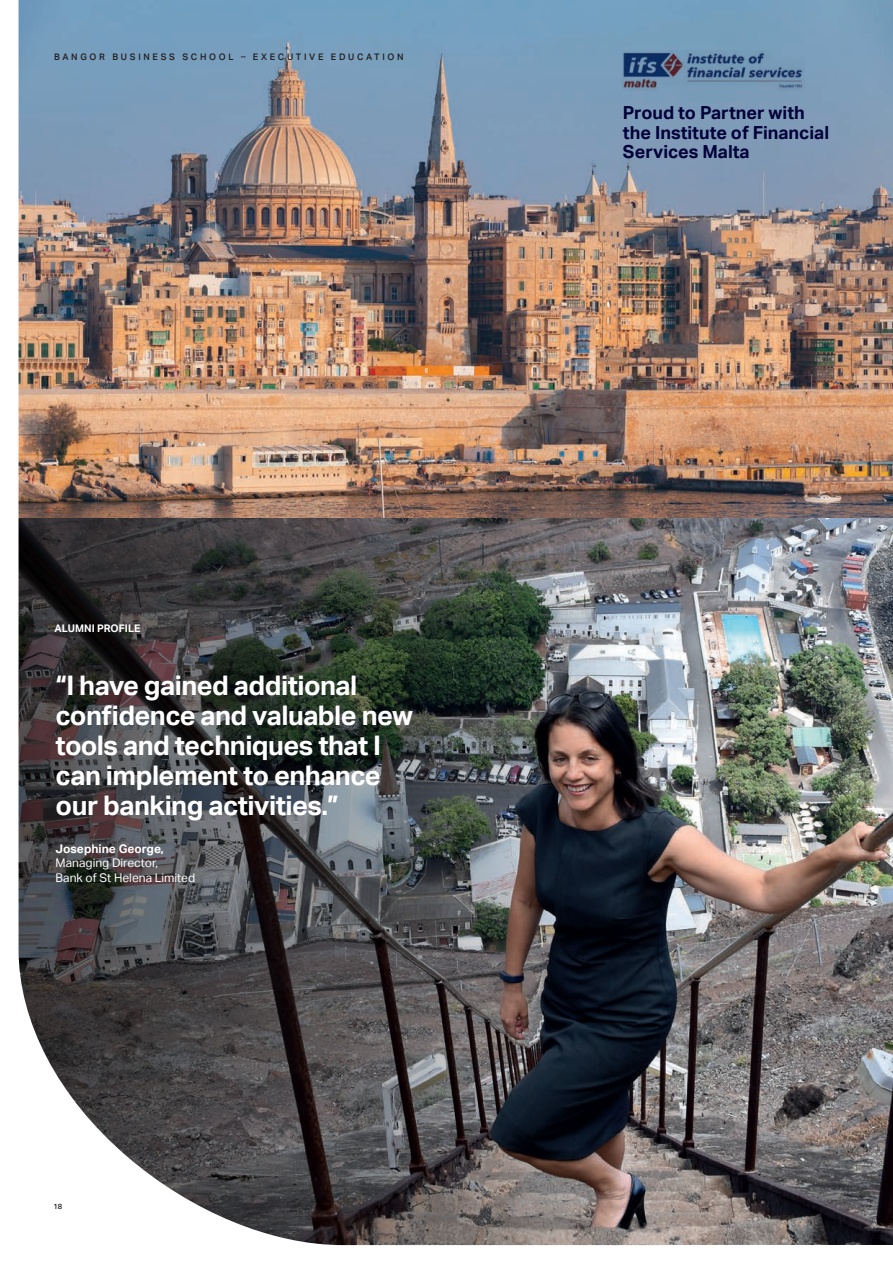
<style>
.page{position:relative;width:893px;height:1263px;background:#fff}
.page>*{position:absolute;margin:0;border:0;box-sizing:border-box;transform-origin:0 0}
.t1{font:700 27px/30px "Aktiv Grotesk";letter-spacing:-.02em;color:#fff}
.t2{font:700 18px/19.5px "Aktiv Grotesk";color:#000139}
.t3{font:12px "Aktiv Grotesk";color:#fff}
.t4{font:700 12px "Aktiv Grotesk";color:#fff}
.t5{font:700 10.5px "Aktiv Grotesk";color:#fff}
.t6{font:500 9px "Aktiv Grotesk";letter-spacing:.3em;color:#231f20}
.t7{font:500 7.5px "Aktiv Grotesk";color:#231f20}
</style>
<div class="page">
<img style="left:18px;top:0;width:875px;height:1246px">
<img style="left:623px;top:50px;width:181px;height:41px">
<p class="t6" style="left:54px;top:52px;width:351px">BANGOR BUSINESS SCHOOL – EXECUTIVE EDUCATION</p>
<p class="t5" style="left:55px;top:622px;width:87px">ALUMNI PROFILE</p>
<p class="t1" style="left:56px;top:670px;width:303px">“I have gained additional</p>
<p class="t1" style="left:56px;top:700px;width:359px">confidence and valuable new tools and techniques that I</p>
<p class="t1" style="left:56px;top:760px;width:326px">can implement to enhance</p>
<p class="t1" style="left:56px;top:790px;width:285px">our banking activities.”</p>
<p class="t4" style="left:56px;top:841px;width:110px">Josephine George,</p>
<p class="t3" style="left:56px;top:856px;width:104px">Managing Director,</p>
<p class="t3" style="left:56px;top:870px;width:141px">Bank of St Helena Limited</p>
<p class="t7" style="left:53px;top:1202px;width:10px">18</p>
<p class="t2" style="left:623px;top:103px;width:183px">Proud to Partner with</p>
<p class="t2" style="left:623px;top:123px;width:208px">the Institute of Financial<br>Services Malta</p>
</div>
